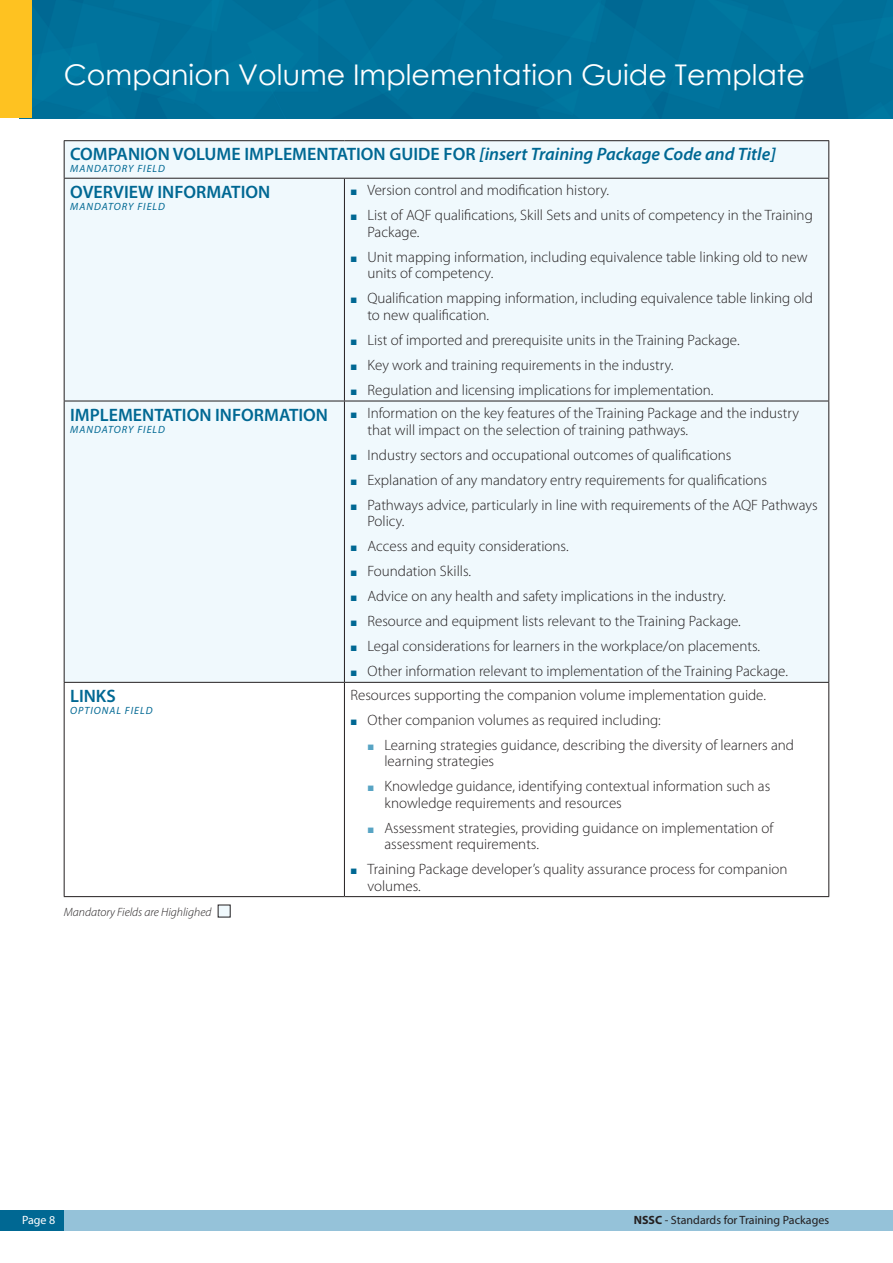
<style>
.page{position:relative;width:893px;height:1263px;background:#fff}
.page>*{position:absolute;margin:0;border:0;box-sizing:border-box;transform-origin:0 0}
.Heading_1{font:28.5px "Century Gothic";color:#fff}
.Unit{font:600 18px "Myriad Pro";color:#006893}
.Table_Body{font:300 15px/16.5px "Myriad Pro";color:#231f20}
.t1{font:12px "Myriad Pro";color:#231f20}
.t2{font:italic 300 12px "Myriad Pro";color:#231f20}
.t3{font:12px "Myriad Pro";color:#fff}
.Mandatory{font:italic 10.5px "Myriad Pro";letter-spacing:.095em;color:#006893}
.s1{font-style:italic}
.s2{font-weight:700}
</style>
<div class="page">
<div style="left:32px;top:0;width:861px;height:118px;background:#00739d"></div>
<div style="left:0;top:0;width:32px;height:118px;background:#fec221"></div>
<div style="left:64px;top:1210px;width:828px;height:20px;background:#95c2d9"></div>
<div style="left:0;top:1210px;width:64px;height:20px;background:#006893"></div>
<div style="left:65px;top:141px;width:763px;height:541px;background:#f0f9fd"></div>
<hr style="left:64px;top:140px;width:280px;height:1px;background:#231f20">
<hr style="left:64px;top:141px;width:1px;height:37px;background:#231f20">
<hr style="left:344px;top:140px;width:485px;height:1px;background:#231f20">
<hr style="left:828px;top:141px;width:1px;height:37px;background:#231f20">
<hr style="left:64px;top:178px;width:280px;height:1px;background:#231f20">
<hr style="left:64px;top:179px;width:1px;height:222px;background:#231f20">
<hr style="left:344px;top:178px;width:485px;height:1px;background:#231f20">
<hr style="left:344px;top:179px;width:1px;height:222px;background:#231f20">
<hr style="left:828px;top:179px;width:1px;height:222px;background:#231f20">
<hr style="left:64px;top:401px;width:280px;height:1px;background:#231f20">
<hr style="left:64px;top:401px;width:1px;height:281px;background:#231f20">
<hr style="left:344px;top:401px;width:485px;height:1px;background:#231f20">
<hr style="left:344px;top:401px;width:1px;height:281px;background:#231f20">
<hr style="left:828px;top:401px;width:1px;height:281px;background:#231f20">
<hr style="left:64px;top:682px;width:280px;height:1px;background:#231f20">
<hr style="left:64px;top:683px;width:1px;height:213px;background:#231f20">
<hr style="left:344px;top:682px;width:485px;height:1px;background:#231f20">
<hr style="left:344px;top:683px;width:1px;height:213px;background:#231f20">
<hr style="left:828px;top:683px;width:1px;height:213px;background:#231f20">
<hr style="left:64px;top:896px;width:280px;height:1px;background:#231f20">
<hr style="left:344px;top:896px;width:485px;height:1px;background:#231f20">
<div style="left:218px;top:905px;width:12px;height:12px;background:#f0f9fd"></div>
<svg style="left:351px;top:190px;width:5px;height:5px"></svg>
<svg style="left:351px;top:215px;width:5px;height:5px"></svg>
<svg style="left:351px;top:256px;width:5px;height:6px"></svg>
<svg style="left:351px;top:298px;width:5px;height:5px"></svg>
<svg style="left:351px;top:339px;width:5px;height:6px"></svg>
<svg style="left:351px;top:364px;width:5px;height:6px"></svg>
<svg style="left:351px;top:389px;width:5px;height:6px"></svg>
<svg style="left:351px;top:413px;width:5px;height:5px"></svg>
<svg style="left:351px;top:454px;width:5px;height:6px"></svg>
<svg style="left:351px;top:479px;width:5px;height:6px"></svg>
<svg style="left:351px;top:504px;width:5px;height:6px"></svg>
<svg style="left:351px;top:546px;width:5px;height:5px"></svg>
<svg style="left:351px;top:571px;width:5px;height:5px"></svg>
<svg style="left:351px;top:596px;width:5px;height:5px"></svg>
<svg style="left:351px;top:621px;width:5px;height:5px"></svg>
<svg style="left:351px;top:646px;width:5px;height:5px"></svg>
<svg style="left:351px;top:671px;width:5px;height:5px"></svg>
<p class="Heading_1" style="left:64px;top:55px;width:743px">Companion Volume Implementation Guide Template</p>
<p class="Unit" style="left:70px;top:143px;width:707px">COMPANION VOLUME IMPLEMENTATION GUIDE FOR <span class="s1">[insert Training Package Code and Title]</span></p>
<p class="Mandatory" style="left:70px;top:162px;width:96px">MANDATORY FIELD</p>
<p class="Unit" style="left:70px;top:180px;width:202px">OVERVIEW INFORMATION</p>
<p class="Mandatory" style="left:70px;top:200px;width:96px">MANDATORY FIELD</p>
<p class="Table_Body" style="left:367px;top:182px;width:243px">Version control and modification history.</p>
<p class="Table_Body" style="left:367px;top:207px;width:447px">List of AQF qualifications, Skill Sets and units of competency in the Training<br>Package.</p>
<p class="Table_Body" style="left:367px;top:249px;width:442px">Unit mapping information, including equivalence table linking old to new units of competency.</p>
<p class="Table_Body" style="left:367px;top:290px;width:447px">Qualification mapping information, including equivalence table linking old to new qualification.</p>
<p class="Table_Body" style="left:367px;top:332px;width:374px">List of imported and prerequisite units in the Training Package.</p>
<p class="Table_Body" style="left:367px;top:357px;width:307px">Key work and training requirements in the industry.</p>
<p class="Table_Body" style="left:367px;top:382px;width:348px">Regulation and licensing implications for implementation.</p>
<p class="Unit" style="left:70px;top:403px;width:259px">IMPLEMENTATION INFORMATION</p>
<p class="Mandatory" style="left:70px;top:422px;width:96px">MANDATORY FIELD</p>
<p class="Unit" style="left:70px;top:684px;width:47px">LINKS</p>
<p class="Mandatory" style="left:70px;top:704px;width:84px">OPTIONAL FIELD</p>
<p class="t2" style="left:64px;top:904px;width:149px">Mandatory Fields are Highlighed</p>
<p class="Table_Body" style="left:367px;top:405px;width:433px">Information on the key features of the Training Package and the industry that will impact on the selection of training pathways.</p>
<p class="Table_Body" style="left:367px;top:446px;width:366px">Industry sectors and occupational outcomes of qualifications</p>
<p class="Table_Body" style="left:367px;top:471px;width:401px">Explanation of any mandatory entry requirements for qualifications</p>
<p class="Table_Body" style="left:367px;top:496px;width:452px">Pathways advice, particularly in line with requirements of the AQF Pathways<br>Policy.</p>
<p class="Table_Body" style="left:367px;top:538px;width:203px">Access and equity considerations.</p>
<p class="Table_Body" style="left:367px;top:563px;width:105px">Foundation Skills.</p>
<p class="Table_Body" style="left:367px;top:588px;width:360px">Advice on any health and safety implications in the industry.</p>
<p class="Table_Body" style="left:367px;top:613px;width:375px">Resource and equipment lists relevant to the Training Package.</p>
<p class="Table_Body" style="left:367px;top:638px;width:394px">Legal considerations for learners in the workplace/on placements.</p>
<p class="Table_Body" style="left:367px;top:663px;width:422px">Other information relevant to implementation of the Training Package.</p>
<p class="Table_Body" style="left:350px;top:686px;width:417px">Resources supporting the companion volume implementation guide.</p>
<p class="Table_Body" style="left:367px;top:711px;width:295px">Other companion volumes as required including:</p>
<p class="Table_Body" style="left:384px;top:736px;width:411px">Learning strategies guidance, describing the diversity of learners and learning strategies</p>
<p class="Table_Body" style="left:384px;top:778px;width:387px">Knowledge guidance, identifying contextual information such as knowledge requirements and resources</p>
<p class="Table_Body" style="left:384px;top:819px;width:391px">Assessment strategies, providing guidance on implementation of assessment requirements.</p>
<p class="Table_Body" style="left:367px;top:861px;width:422px">Training Package developer’s quality assurance process for companion volumes.</p>
<p class="t3" style="left:22px;top:1213px;width:35px">Page 8</p>
<p class="t1" style="left:634px;top:1212px;width:197px"><span class="s2">NSSC</span> - Standards for Training Packages</p>
</div>
